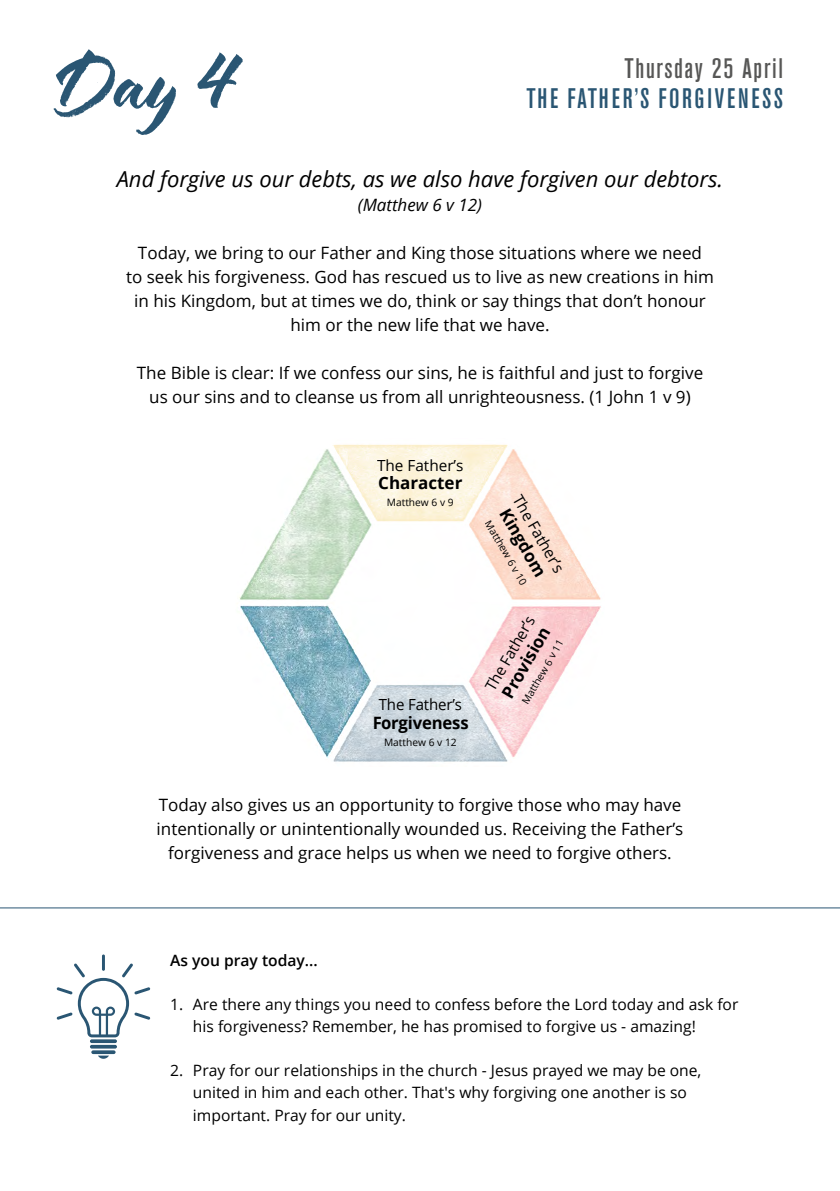
<style>
.page{position:relative;width:840px;height:1191px;background:#fff}
.page>*{position:absolute;margin:0;border:0;box-sizing:border-box;transform-origin:0 0}
.t1{font:60px "Hello Bloomie Script";color:#2a5673}
.t2{font:500 condensed 28px "Akzidenz Grotesk BE";letter-spacing:.09em;color:#2a5673}
.t3{font:500 condensed 28px "Akzidenz Grotesk BE";letter-spacing:.06em;color:#575756}
.t4{font:italic 22px "Open Sans";color:#000}
.t5{font:17px/24px "Open Sans";color:#000;text-align:center}
.t6{font:700 17px "Open Sans";letter-spacing:-.01em;color:#000}
.t7{font:italic 17px "Open Sans";color:#000}
.t8{font:15.6px/22px "Open Sans";color:#000}
.t9{font:600 15.6px "Open Sans";color:#000}
.t10{font:15.4px "Open Sans";letter-spacing:-.005em;color:#000}
.t11{font:10.2px "Open Sans";color:#000}
</style>
<div class="page">
<svg style="left:239px;top:444px;width:362px;height:318px"></svg>
<svg style="left:90px;top:1039px;width:27px;height:4px"></svg>
<svg style="left:90px;top:1044px;width:27px;height:4px"></svg>
<svg style="left:91px;top:1050px;width:24px;height:4px"></svg>
<svg style="left:98px;top:1055px;width:11px;height:3px"></svg>
<hr style="left:102px;top:954px;width:3px;height:16px;background:#2a5673">
<svg style="left:57px;top:963px;width:93px;height:74px"></svg>
<hr style="left:0;top:907px;width:839px;height:1px;background:#2a5673">
<h1 class="t1" style="left:57px;top:51px;width:185px">Day 4</h1>
<h2 class="t3" style="left:624px;top:53px;width:160px">Thursday 25 April</h2>
<h2 class="t2" style="left:526px;top:83px;width:258px">THE FATHER’S FORGIVENESS</h2>
<p class="t4" style="left:117px;top:164px;width:607px">And forgive us our debts, as we also have forgiven our debtors.</p>
<p class="t7" style="left:357px;top:193px;width:126px">(Matthew 6 v 12)</p>
<p class="t5" style="left:126px;top:240px;width:589px">Today, we bring to our Father and King those situations where we need<br>to seek his forgiveness. God has rescued us to live as new creations in him in his Kingdom, but at times we do, think or say things that don’t honour him or the new life that we have.</p>
<p class="t5" style="left:137px;top:360px;width:567px">The Bible is clear: If we confess our sins, he is faithful and just to forgive us our sins and to cleanse us from all unrighteousness. (1 John 1 v 9)</p>
<p class="t10" style="left:377px;top:454px;width:88px">The Father’s</p>
<p class="t6" style="left:378px;top:471px;width:86px">Character</p>
<p class="t11" style="left:386px;top:496px;width:68px">Matthew 6 v 9</p>
<p class="t10" style="left:526px;top:491px;width:88px;rotate:60deg">The Father’s</p>
<p class="t6" style="left:514px;top:504px;width:77px;rotate:60deg">Kingdom</p>
<p class="t11" style="left:493px;top:517px;width:74px;rotate:60deg">Matthew 6 v 10</p>
<p class="t10" style="left:480px;top:684px;width:84px;rotate:-60deg">The Father’s</p>
<p class="t6" style="left:495px;top:690px;width:81px;rotate:-60deg">Provision</p>
<p class="t11" style="left:518px;top:700px;width:74px;rotate:-60deg">Matthew 6 v 11</p>
<p class="t10" style="left:378px;top:694px;width:84px">The Father’s</p>
<p class="t6" style="left:372px;top:711px;width:98px">Forgiveness</p>
<p class="t11" style="left:384px;top:735px;width:74px">Matthew 6 v 12</p>
<p class="t5" style="left:156px;top:792px;width:528px">Today also gives us an opportunity to forgive those who may have intentionally or unintentionally wounded us. Receiving the Father’s forgiveness and grace helps us when we need to forgive others.</p>
<p class="t9" style="left:170px;top:950px;width:149px">As you pray today...</p>
<p class="t8" style="left:193px;top:993px;width:546px;text-indent:-23px">1. Are there any things you need to confess before the Lord today and ask for his forgiveness? Remember, he has promised to forgive us - amazing!</p>
<p class="t8" style="left:193px;top:1059px;width:509px;text-indent:-23px">2. Pray for our relationships in the church - Jesus prayed we may be one, united in him and each other. That's why forgiving one another is so important. Pray for our unity.</p>
</div>
